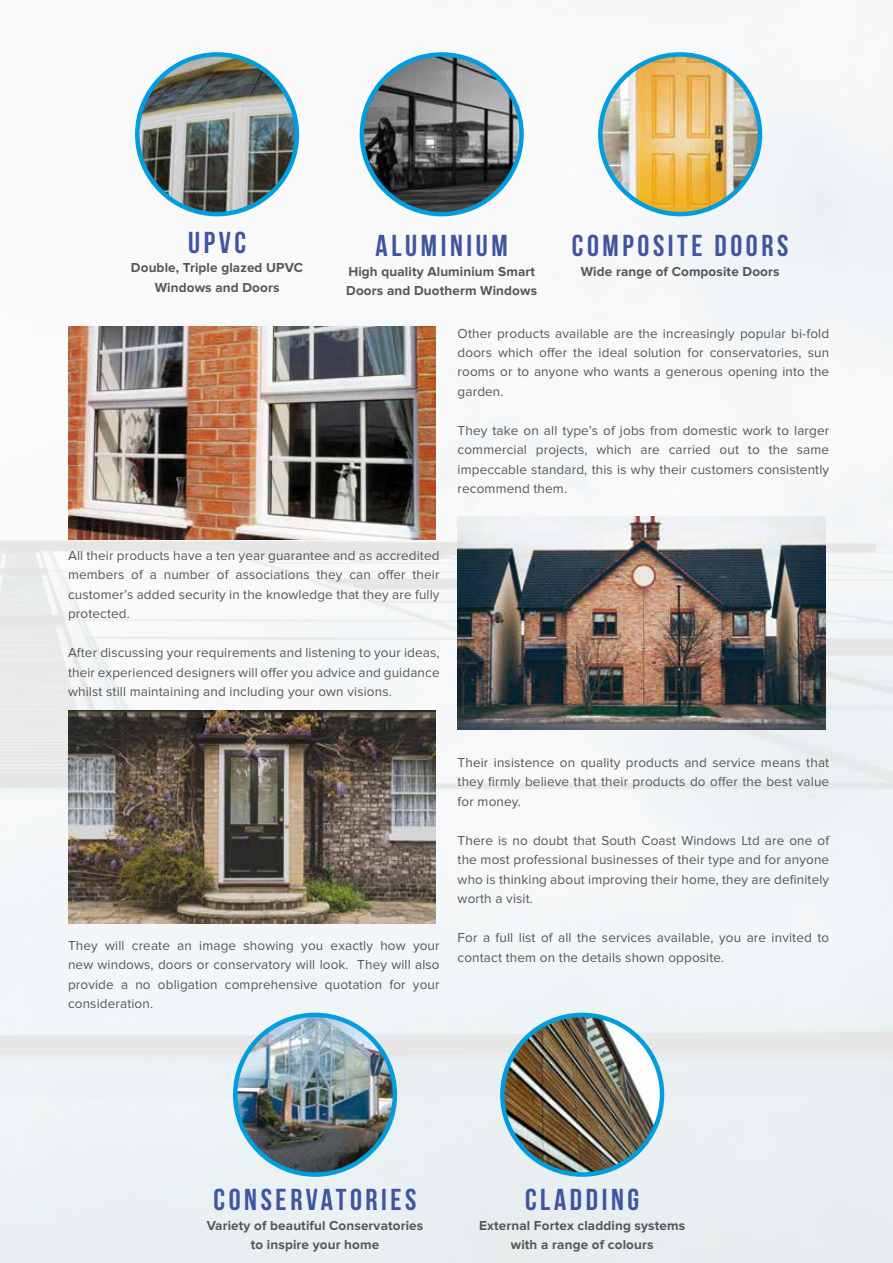
<style>
.page{position:relative;width:893px;height:1263px;background:#fff}
.page>*{position:absolute;margin:0;border:0;box-sizing:border-box;transform-origin:0 0}
.t1{font:700 30.15px "Bebas Neue";letter-spacing:.12em;color:#40549f}
.t2{font:13.5px/19.5px "Proxima Nova";letter-spacing:.01em;color:#575656;text-align:justify}
.t3{font:700 13.5px/19.5px "Proxima Nova";letter-spacing:.01em;color:#575656;text-align:center}
</style>
<div class="page">
<img style="left:0;top:0;width:893px;height:1263px">
<img style="left:137px;top:54px;width:160px;height:160px;border-radius:80px">
<div style="left:135px;top:52px;width:164px;height:164px;border:4px solid #009ddf;border-radius:50%"></div>
<img style="left:362px;top:54px;width:159px;height:160px">
<div style="left:360px;top:52px;width:164px;height:164px;border:4px solid #009ddf;border-radius:50%"></div>
<img style="left:600px;top:54px;width:160px;height:160px;border-radius:80px">
<div style="left:598px;top:52px;width:164px;height:164px;border:4px solid #009ddf;border-radius:50%"></div>
<img style="left:235px;top:1015px;width:160px;height:159px;border-radius:80px">
<div style="left:233px;top:1013px;width:164px;height:164px;border:4px solid #009ddf;border-radius:50%"></div>
<img style="left:502px;top:1015px;width:160px;height:159px;border-radius:80px">
<div style="left:500px;top:1013px;width:164px;height:164px;border:4px solid #009ddf;border-radius:50%"></div>
<img style="left:68px;top:327px;width:368px;height:212px">
<img style="left:68px;top:710px;width:368px;height:213px">
<img style="left:458px;top:517px;width:367px;height:212px">
<h1 class="t1" style="left:188px;top:226px;width:60px">UPVC</h1>
<p class="t3" style="left:131px;top:258px;width:174px">Double, Triple glazed UPVC<br>Windows and Doors</p>
<h1 class="t1" style="left:376px;top:229px;width:134px">ALUMINIUM</h1>
<p class="t3" style="left:346px;top:262px;width:192px;text-align:left">High quality Aluminium Smart<br>Doors and Duotherm Windows</p>
<h1 class="t1" style="left:572px;top:229px;width:218px">COMPOSITE DOORS</h1>
<p class="t3" style="left:581px;top:262px;width:200px">Wide range of Composite Doors</p>
<p class="t2" style="left:458px;top:323px;width:373px">Other products available are the increasingly popular bi-fold doors which offer the ideal solution for conservatories, sun rooms or to anyone who wants a generous opening into the garden.</p>
<p class="t2" style="left:458px;top:421px;width:373px">They take on all type’s of jobs from domestic work to larger commercial projects, which are carried out to the same impeccable standard, this is why their customers consistently recommend them.</p>
<p class="t2" style="left:68px;top:545px;width:373px">All their products have a ten year guarantee and as accredited members of a number of associations they can offer their customer’s added security in the knowledge that they are fully protected.</p>
<p class="t2" style="left:68px;top:643px;width:373px">After discussing your requirements and listening to your ideas, their experienced designers will offer you advice and guidance whilst still maintaining and including your own visions.</p>
<p class="t2" style="left:68px;top:935px;width:373px">They will create an image showing you exactly how your new windows, doors or conservatory will look. They will also provide a no obligation comprehensive quotation for your consideration.</p>
<p class="t2" style="left:458px;top:752px;width:373px">Their insistence on quality products and service means that they firmly believe that their products do offer the best value for money.</p>
<p class="t2" style="left:458px;top:830px;width:373px">There is no doubt that South Coast Windows Ltd are one of the most professional businesses of their type and for anyone who is thinking about improving their home, they are definitely worth a visit.</p>
<p class="t2" style="left:458px;top:928px;width:373px">For a full list of all the services available, you are invited to contact them on the details shown opposite.</p>
<h1 class="t1" style="left:214px;top:1183px;width:205px">CONSERVATORIES</h1>
<p class="t3" style="left:207px;top:1216px;width:218px">Variety of beautiful Conservatories to inspire your home</p>
<h1 class="t1" style="left:525px;top:1183px;width:116px">CLADDING</h1>
<p class="t3" style="left:479px;top:1216px;width:208px">External Fortex cladding systems with a range of colours</p>
</div>
